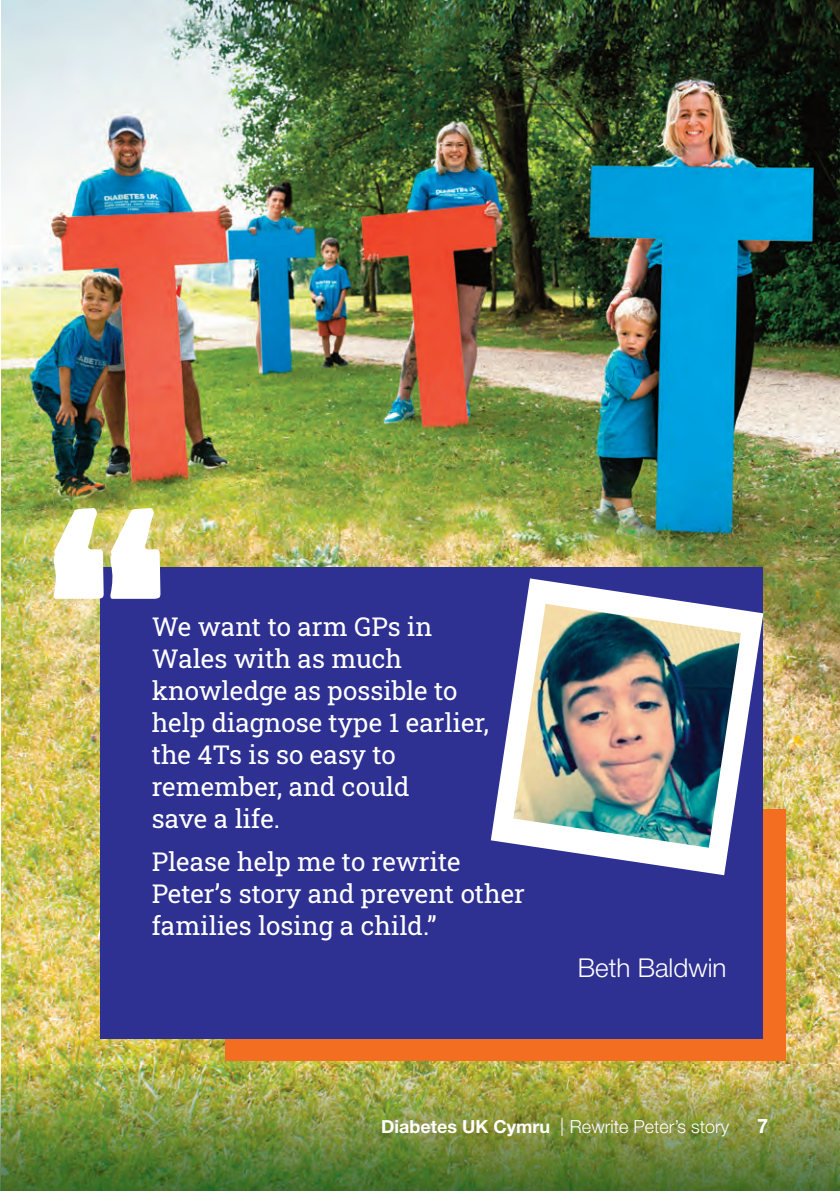
<style>
.page{position:relative;width:840px;height:1191px;background:#fff}
.page>*{position:absolute;margin:0;border:0;box-sizing:border-box;transform-origin:0 0}
.t1{font:402.2px "Cheddar Gothic Sans";color:#fff}
.t2{font:26px/32px "Roboto Slab";color:#fff}
.t3{font:300 26px "Helvetica Neue LT Std";color:#fff}
.t4{font:700 20px "Helvetica Neue LT Std";color:#fff}
.t5{font:300 18px "Helvetica Neue LT Std";color:#fff}
.s1{font-weight:700}
</style>
<div class="page">
<img style="left:1px;top:0;width:838px;height:1064px">
<img style="left:0;top:1064px;width:839px;height:127px">
<div style="left:225px;top:809px;width:560px;height:251px;background:#f36e21"></div>
<div style="left:101px;top:567px;width:661px;height:471px;background:#2e3092"></div>
<svg style="left:490px;top:578px;width:273px;height:297px"></svg>
<img style="left:513px;top:604px;width:227px;height:243px">
<h1 class="t1" style="left:40px;top:505px;width:135px">‘‘</h1>
<p class="t2" style="left:152px;top:610px;width:338px">We want to arm GPs in<br>Wales with as much knowledge as possible to help diagnose type 1 earlier, the 4Ts is so easy to remember, and could<br>save a life.</p>
<p class="t2" style="left:152px;top:846px;width:374px">Please help me to rewrite<br>Peter’s story and prevent other families losing a child.”</p>
<p class="t3" style="left:577px;top:958px;width:150px">Beth Baldwin</p>
<p class="t5" style="left:381px;top:1120px;width:349px"><span class="s1">Diabetes UK Cymru</span> | Rewrite Peter’s story</p>
<p class="t4" style="left:756px;top:1119px;width:13px">7</p>
</div>
